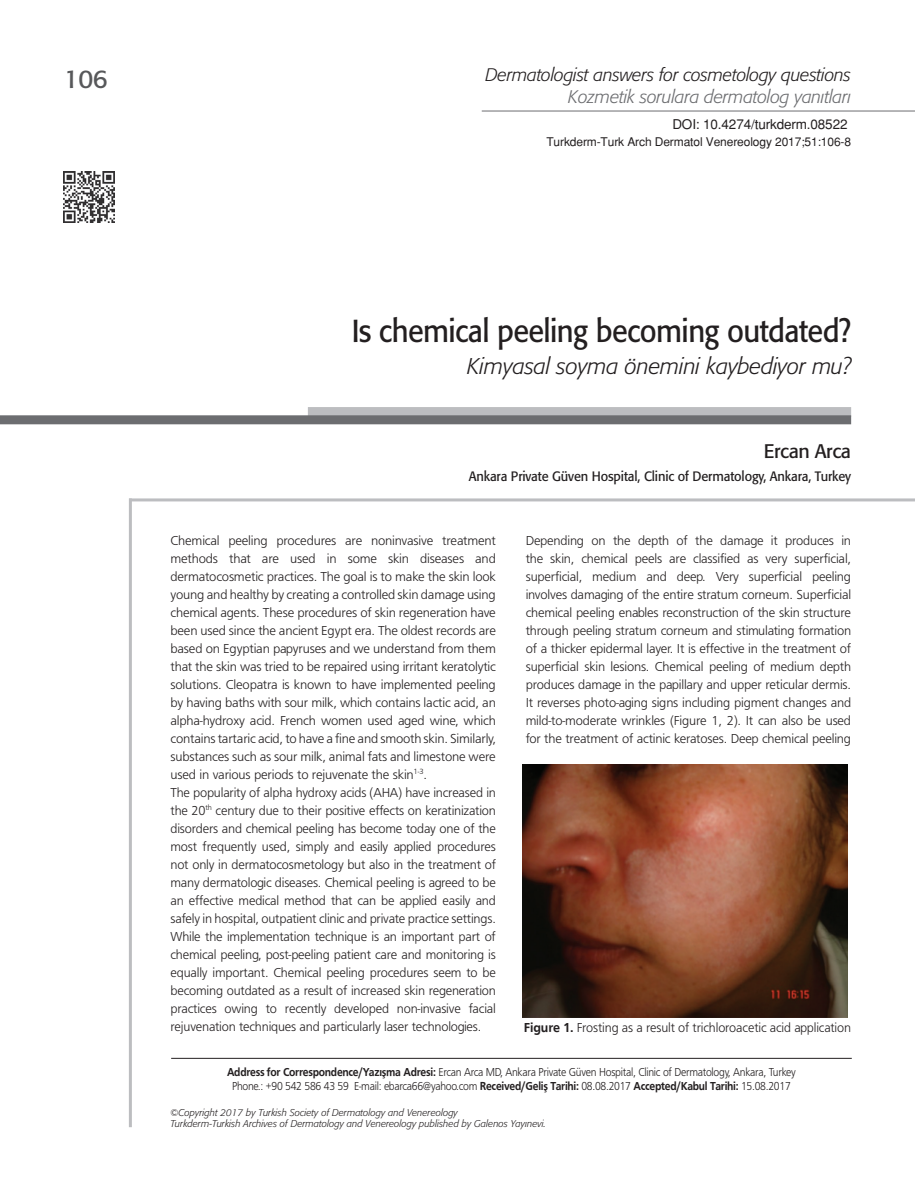
<style>
.page{position:relative;width:915px;height:1191px;background:#fff}
.page>*{position:absolute;margin:0;border:0;box-sizing:border-box;transform-origin:0 0}
.t1{font:31.5px "Formata Tr";letter-spacing:-.02em;color:#231f20;scale:.92 1}
.t2{font:25.5px "Formata Tr";color:#57585a}
.t3{font:22.5px "Formata Light Ita Tr";letter-spacing:-.01em;color:#231f20}
.t4{font:19.5px "Formata Tr";letter-spacing:-.02em;color:#231f20}
.t5{font:18px "Formata Light Ita Tr";letter-spacing:-.015em;color:#231f20}
.t6{font:18px "Formata Light Ita Tr";letter-spacing:-.015em;color:#6c6d70}
.t7{font:13.5px/18px "Frugal Normal Tr";letter-spacing:-.015em;color:#231f20}
.t8{font:13.5px "Formata Tr";letter-spacing:-.01em;color:#231f20;scale:.95 1}
.t9{font:13.5px "Helvetica Normal Tr";letter-spacing:-.01em;color:#231f20}
.t10{font:12px/13.5px "Frugal Normal Tr";letter-spacing:-.025em;color:#231f20;text-align:center;scale:.9 1}
.t11{font:12px "Helvetica Normal Tr";letter-spacing:-.01em;color:#231f20}
.t12{font:9.75px/11.2px "Formata Light Ita Tr";color:#231f20}
.s1{font-family:"Frugal Bold Tr"}
</style>
<div class="page">
<hr style="left:129px;top:498px;width:3px;height:629px;background:#bcbdc0">
<hr style="left:129px;top:498px;width:785px;height:3px;background:#bcbdc0">
<div style="left:308px;top:407px;width:542px;height:10px;background:#bcbdc0"></div>
<div style="left:0;top:415px;width:850px;height:9px;background:#6c6d70"></div>
<hr style="left:481px;top:111px;width:433px;height:1px;background:#6c6d70">
<img style="left:64px;top:172px;width:51px;height:51px">
<img style="left:522px;top:764px;width:325px;height:253px">
<hr style="left:171px;top:1058px;width:680px;height:1px;background:#231f20">
<h2 class="t2" style="left:64px;top:64px;width:45px">106</h2>
<h3 class="t5" style="left:485px;top:64px;width:367px">Dermatologist answers for cosmetology questions</h3>
<h3 class="t6" style="left:568px;top:86px;width:284px">Kozmetik sorulara dermatolog yanıtları</h3>
<p class="t9" style="left:672px;top:116px;width:177px">DOI: 10.4274/turkderm.08522</p>
<p class="t11" style="left:546px;top:134px;width:306px">Turkderm-Turk Arch Dermatol Venereology 2017;51:106-8</p>
<h1 class="t1" style="left:351px;top:311px;width:544px">Is chemical peeling becoming outdated?</h1>
<h3 class="t3" style="left:467px;top:353px;width:385px">Kimyasal soyma önemini kaybediyor mu?</h3>
<h3 class="t4" style="left:763px;top:439px;width:89px">Ercan Arca</h3>
<p class="t8" style="left:468px;top:467px;width:403px">Ankara Private Güven Hospital, Clinic of Dermatology, Ankara, Turkey</p>
<p class="t7" style="left:170px;top:531px;width:327px">Chemical peeling procedures are noninvasive treatment methods that are used in some skin diseases and dermatocosmetic practices. The goal is to make the skin look young and healthy by creating a controlled skin damage using chemical agents. These procedures of skin regeneration have been used since the ancient Egypt era. The oldest records are based on Egyptian papyruses and we understand from them that the skin was tried to be repaired using irritant keratolytic solutions. Cleopatra is known to have implemented peeling by having baths with sour milk, which contains lactic acid, an alpha-hydroxy acid. French women used aged wine, which contains tartaric acid, to have a fine and smooth skin. Similarly, substances such as sour milk, animal fats and limestone were used in various periods to rejuvenate the skin<sup>1-3</sup>.<br>The popularity of alpha hydroxy acids (AHA) have increased in the 20<sup>th</sup> century due to their positive effects on keratinization disorders and chemical peeling has become today one of the most frequently used, simply and easily applied procedures not only in dermatocosmetology but also in the treatment of many dermatologic diseases. Chemical peeling is agreed to be an effective medical method that can be applied easily and safely in hospital, outpatient clinic and private practice settings.<br>While the implementation technique is an important part of chemical peeling, post-peeling patient care and monitoring is equally important. Chemical peeling procedures seem to be becoming outdated as a result of increased skin regeneration practices owing to recently developed non-invasive facial rejuvenation techniques and particularly laser technologies.</p>
<p class="t7" style="left:525px;top:531px;width:327px;text-align:justify">Depending on the depth of the damage it produces in the skin, chemical peels are classified as very superficial, superficial, medium and deep. Very superficial peeling involves damaging of the entire stratum corneum. Superficial chemical peeling enables reconstruction of the skin structure through peeling stratum corneum and stimulating formation of a thicker epidermal layer. It is effective in the treatment of superficial skin lesions. Chemical peeling of medium depth produces damage in the papillary and upper reticular dermis.<br>It reverses photo-aging signs including pigment changes and mild-to-moderate wrinkles (Figure 1, 2). It can also be used for the treatment of actinic keratoses. Deep chemical peeling</p>
<p class="t7" style="left:523px;top:1018px;width:328px"><span class="s1">Figure 1.</span> Frosting as a result of trichloroacetic acid application</p>
<p class="t10" style="left:227px;top:1065px;width:633px"><span class="s1">Address for Correspondence/Yazışma Adresi:</span> Ercan Arca MD, Ankara Private Güven Hospital, Clinic of Dermatology, Ankara, Turkey<br>Phone.: +90 542 586 43 59 E-mail: ebarca66@yahoo.com <span class="s1">Received/Geliş Tarihi:</span> 08.08.2017 <span class="s1">Accepted/Kabul Tarihi:</span> 15.08.2017</p>
<p class="t12" style="left:170px;top:1107px;width:376px">©Copyright 2017 by Turkish Society of Dermatology and Venereology<br>Turkderm-Turkish Archives of Dermatology and Venereology published by Galenos Yayınevi.</p>
</div>
